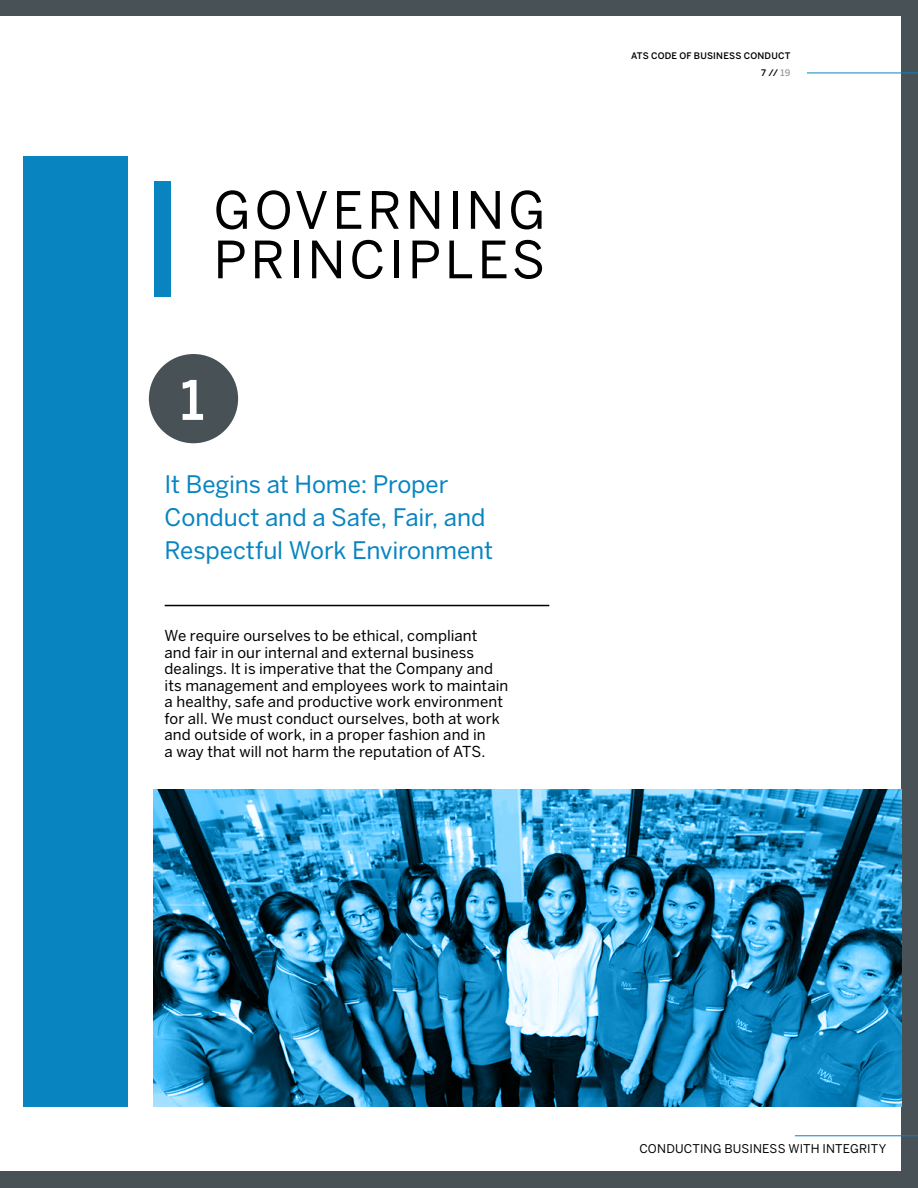
<style>
.page{position:relative;width:918px;height:1188px;background:#485156}
.page>*{position:absolute;margin:0;border:0;box-sizing:border-box;transform-origin:0 0}
.t1{font:500 54px "Benton Sans";color:#fff}
.t2{font:51px/49.5px "Benton Sans";letter-spacing:.075em;color:#000}
.t3{font:24px/33px "Benton Sans";letter-spacing:-.005em;color:#0884c1}
.t4{font:15px/16.5px "Benton Sans";letter-spacing:.005em;color:#000}
.t5{font:12px "Benton Sans";letter-spacing:.015em;color:#000}
.t6{font:500 9px/16.5px "Benton Sans";letter-spacing:.02em;color:#000;text-align:right}
.s1{color:#9d9d9c}
</style>
<div class="page">
<div style="left:0;top:16px;width:902px;height:1156px;background:#fff"></div>
<div style="left:24px;top:157px;width:104px;height:950px;background:#0884c1"></div>
<hr style="left:807px;top:73px;width:111px;height:1px;background:#0884c1">
<hr style="left:795px;top:1135px;width:123px;height:1px;background:#0884c1">
<div style="left:154px;top:181px;width:16px;height:116px;background:#0884c1"></div>
<div style="left:149px;top:354px;width:89px;height:89px;background:#485156;border-radius:50%"></div>
<hr style="left:165px;top:605px;width:384px;height:1px;background:#000">
<img style="left:154px;top:790px;width:748px;height:317px">
<h2 class="t2" style="left:214px;top:185px;width:333px">GOVERNING<br>PRINCIPLES</h2>
<h1 class="t1" style="left:180px;top:368px;width:26px">1</h1>
<h3 class="t3" style="left:165px;top:467px;width:330px">It Begins at Home: Proper<br>Conduct and a Safe, Fair, and<br>Respectful Work Environment</h3>
<p class="t4" style="left:165px;top:627px;width:345px">We require ourselves to be ethical, compliant<br>and fair in our internal and external business dealings. It is imperative that the Company and its management and employees work to maintain a healthy, safe and productive work environment for all. We must conduct ourselves, both at work and outside of work, in a proper fashion and in<br>a way that will not harm the reputation of ATS.</p>
<p class="t6" style="left:631px;top:48px;width:161px">ATS CODE OF BUSINESS CONDUCT<br>7 // <span class="s1">19</span></p>
<p class="t5" style="left:639px;top:1141px;width:249px">CONDUCTING BUSINESS WITH INTEGRITY</p>
</div>
